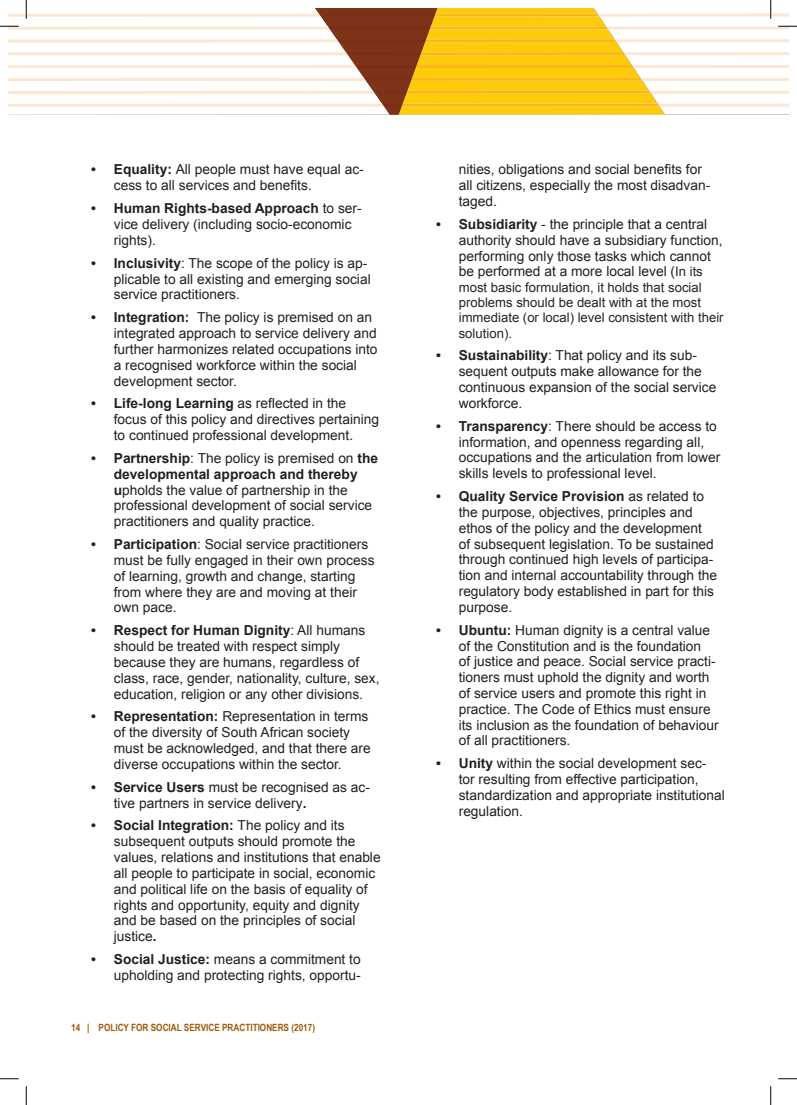
<style>
.page{position:relative;width:797px;height:1105px;background:#fff}
.page>*{position:absolute;margin:0;border:0;box-sizing:border-box;transform-origin:0 0}
.t1{font:13.75px/15.9px "Arial";color:#231f20}
.t2{font:13.12px/15.4px "Arial";color:#252525}
.t3{font:700 10px "Arial Narrow";color:#a05908}
.s1{font-weight:700}
.s2{font-size:13.12px;color:#252525}
</style>
<div class="page">
<svg style="left:0;top:1078px;width:19px;height:1px"></svg>
<svg style="left:778px;top:1078px;width:19px;height:1px"></svg>
<svg style="left:25px;top:1086px;width:2px;height:19px"></svg>
<svg style="left:0;top:0;width:797px;height:115px"></svg>
<svg style="left:770px;top:1086px;width:1px;height:19px"></svg>
<p class="t1" style="left:114px;top:162px;width:251px;text-indent:-22px"><span class="s1">• Equality:</span> All people must have equal ac&shy;cess to all services and benefits.</p>
<p class="t1" style="left:114px;top:201px;width:249px;text-indent:-22px"><span class="s1">• Human Rights-based Approach</span> to ser&shy;vice delivery (including socio-economic rights).</p>
<p class="t1" style="left:114px;top:255px;width:258px;text-indent:-22px"><span class="s1">• Inclusivity</span>: The scope of the policy is ap&shy;plicable to all existing and emerging social service practitioners.</p>
<p class="t1" style="left:114px;top:310px;width:265px;text-indent:-22px"><span class="s1">• Integration:</span> The policy is premised on an integrated approach to service delivery and further harmonizes related occupations into a recognised workforce within the social development sector.</p>
<p class="t1" style="left:114px;top:396px;width:267px;text-indent:-22px"><span class="s1">• Life-long Learning</span> as reflected in the focus of this policy and directives pertaining to continued professional development.</p>
<p class="t1" style="left:114px;top:450px;width:266px;text-indent:-22px"><span class="s1">• Partnership</span>: The policy is premised on <span class="s1">the developmental approach and thereby u</span>pholds the value of partnership in the professional development of social service practitioners and quality practice.</p>
<p class="t1" style="left:114px;top:536px;width:262px;text-indent:-22px"><span class="s1">• Participation</span>: Social service practitioners must be fully engaged in their own process of learning, growth and change, starting from where they are and moving at their own pace.</p>
<p class="t1" style="left:114px;top:623px;width:267px;text-indent:-22px"><span class="s1">• Respect for Human Dignity</span>: All humans should be treated with respect simply because they are humans, regardless of class, race, gender, nationality, culture, sex, education, religion or any other divisions.</p>
<p class="t1" style="left:114px;top:709px;width:258px;text-indent:-22px"><span class="s1">• Representation:</span> Representation in terms of the diversity of South African society must be acknowledged, and that there are diverse occupations within the sector.</p>
<p class="t1" style="left:114px;top:779px;width:258px;text-indent:-22px"><span class="s1">• Service Users</span> must be recognised as ac&shy;tive partners in service delivery<span class="s1">.</span></p>
<p class="t1" style="left:114px;top:818px;width:268px;text-indent:-22px"><span class="s1">• Social Integration:</span> The policy and its subsequent outputs should promote the values, relations and institutions that enable all people to participate in social, economic and political life on the basis of equality of rights and opportunity, equity and dignity and be based on the principles of social justice<span class="s1">.</span></p>
<p class="t1" style="left:91px;top:951px;width:271px;text-align:right"><span class="s1">• Social Justice:</span> means a commitment to upholding and protecting rights, opportu-</p>
<p class="t3" style="left:71px;top:1020px;width:245px">14 | POLICY FOR SOCIAL SERVICE PRACTITIONERS (2017)</p>
<p class="t1" style="left:459px;top:162px;width:253px">nities, obligations and social benefits for all citizens, especially the most disadvan&shy;taged.</p>
<p class="t1" style="left:459px;top:216px;width:265px;text-indent:-22px"><span class="s1">• Subsidiarity</span> - the principle that a central authority should have a subsidiary function, performing only those tasks which cannot be performed at a more local level (<span class="s2">In its</span></p>
<p class="t2" style="left:459px;top:279px;width:266px">most basic formulation, it holds that social problems should be dealt with at the most immediate (or local) level consistent with their solution).</p>
<p class="t1" style="left:459px;top:348px;width:259px;text-indent:-22px"><span class="s1">• Sustainability</span>: That policy and its sub&shy;sequent outputs make allowance for the continuous expansion of the social service workforce.</p>
<p class="t1" style="left:459px;top:418px;width:263px;text-indent:-22px"><span class="s1">• Transparency</span>: There should be access to information, and openness regarding all, occupations and the articulation from lower skills levels to professional level.</p>
<p class="t1" style="left:459px;top:488px;width:260px;text-indent:-22px"><span class="s1">• Quality Service Provision</span> as related to the purpose, objectives, principles and ethos of the policy and the development<br>of subsequent legislation. To be sustained through continued high levels of participa&shy;tion and internal accountability through the regulatory body established in part for this purpose.</p>
<p class="t1" style="left:459px;top:622px;width:261px;text-indent:-22px"><span class="s1">• Ubuntu:</span> Human dignity is a central value of the Constitution and is the foundation<br>of justice and peace. Social service practi&shy;tioners must uphold the dignity and worth of service users and promote this right in practice. The Code of Ethics must ensure its inclusion as the foundation of behaviour of all practitioners.</p>
<p class="t1" style="left:459px;top:756px;width:267px;text-indent:-22px"><span class="s1">• Unity</span> within the social development sec&shy;tor resulting from effective participation, standardization and appropriate institutional regulation.</p>
</div>
